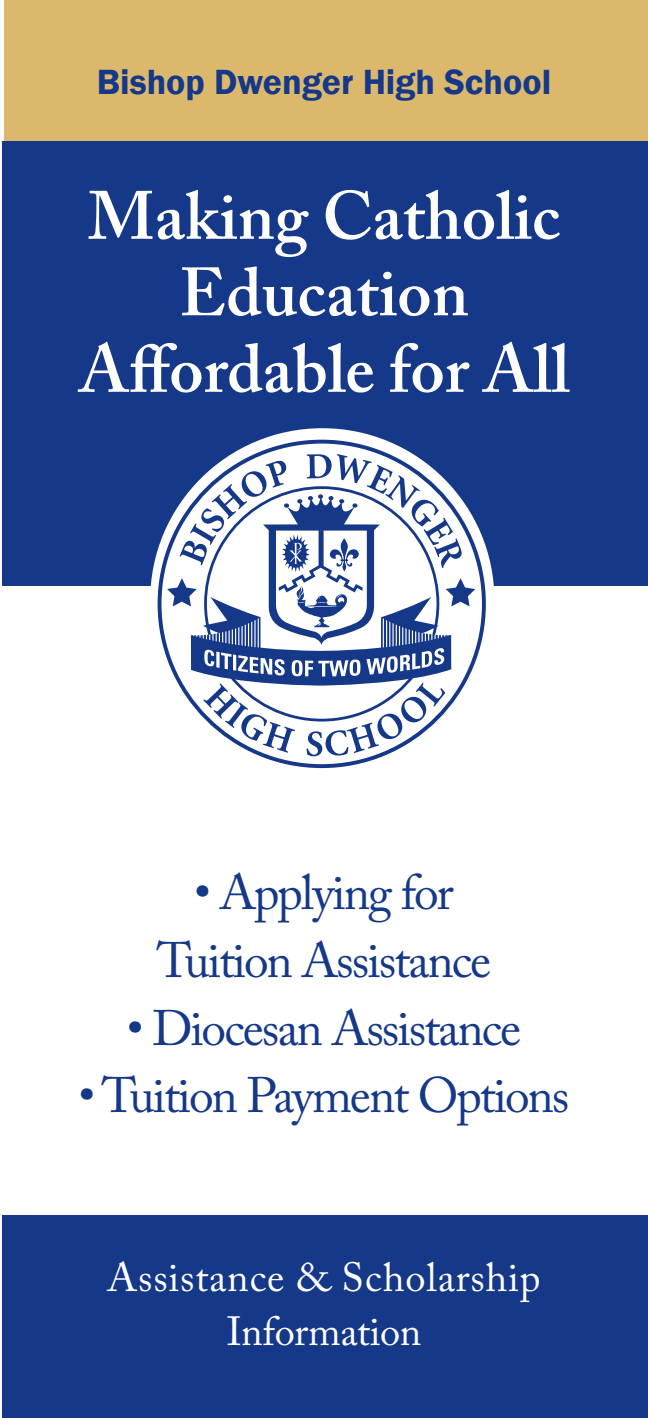
<style>
.page{position:relative;width:648px;height:1418px;background:#fff}
.page>*{position:absolute;margin:0;border:0;box-sizing:border-box;transform-origin:0 0}
.Heading_2{font:600 67.5px/76.5px "Adobe Caslon Pro";color:#fff;text-align:center}
.Heading_2-2{font:49.5px/67.5px "Adobe Caslon Pro";letter-spacing:-.04em;color:#153889;text-align:center}
.Heading_2-3{font:40.5px "Adobe Caslon Pro";letter-spacing:.02em;color:#fff}
.Heading_2-4{font:40.5px "Adobe Caslon Pro";letter-spacing:-.01em;color:#fff}
.Heading_2-5{font:600 36px "Franklin Gothic";color:#153889}
</style>
<div class="page">
<div style="left:4px;top:0;width:644px;height:184px;background:#dcb86d"></div>
<div style="left:3px;top:142px;width:645px;height:444px;background:#153889"></div>
<div style="left:3px;top:1215px;width:645px;height:203px;background:#153889"></div>
<svg style="left:151px;top:429px;width:342px;height:342px;fill:#fff"></svg>
<svg style="left:167px;top:454px;width:308px;height:302px"></svg>
<p class="Heading_2-5" style="left:97px;top:59px;width:456px">Bishop Dwenger High School</p>
<p class="Heading_2" style="left:88px;top:177px;width:474px">Making Catholic<br>Education</p>
<p class="Heading_2" style="left:79px;top:330px;width:492px">Affordable for All</p>
<p class="Heading_2-2" style="left:157px;top:858px;width:336px">• Applying for<br>Tuition Assistance</p>
<p class="Heading_2-2" style="left:127px;top:993px;width:396px">• Diocesan Assistance</p>
<p class="Heading_2-2" style="left:79px;top:1061px;width:492px">• Tuition Payment Options</p>
<p class="Heading_2-3" style="left:107px;top:1253px;width:435px">Assistance &amp; Scholarship</p>
<p class="Heading_2-4" style="left:227px;top:1307px;width:196px">Information</p>
</div>
